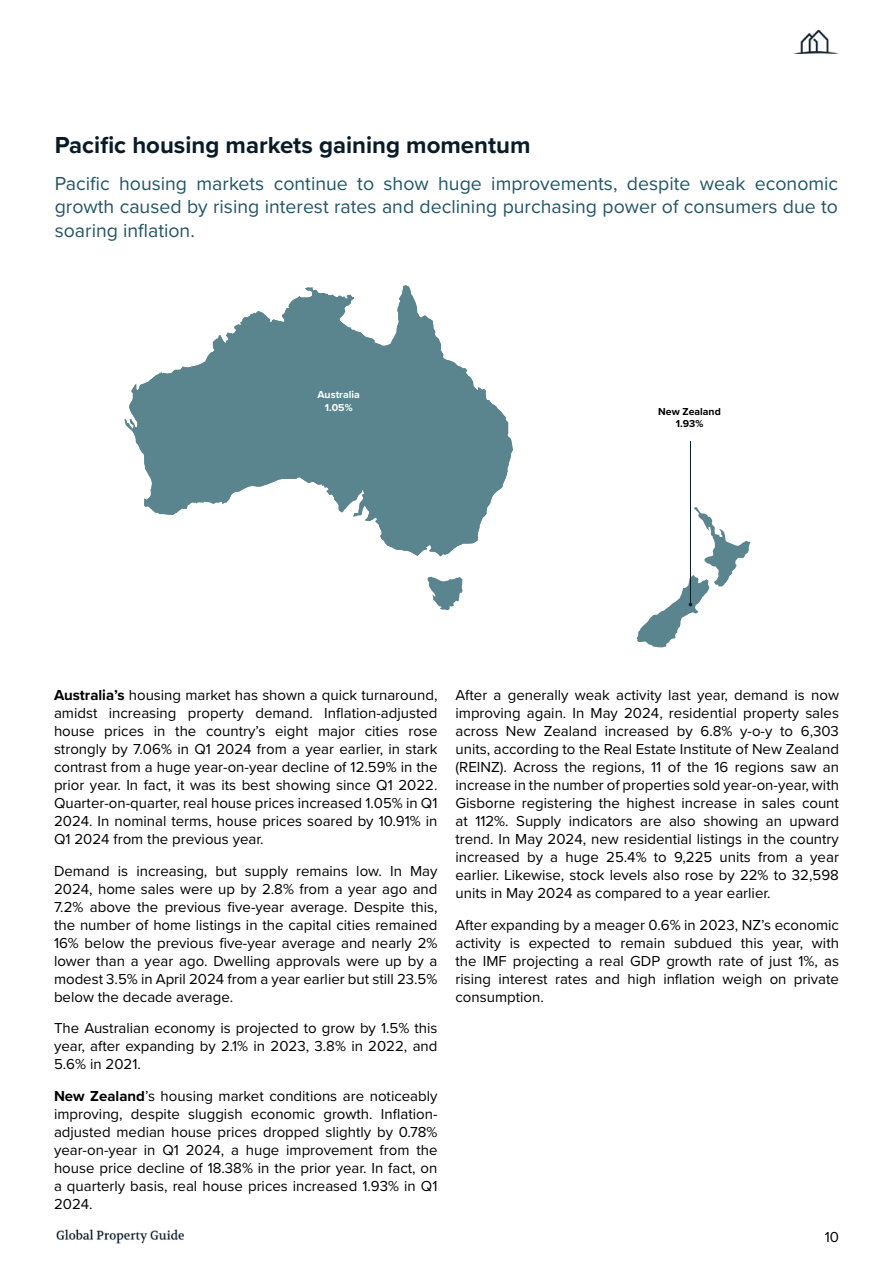
<style>
.page{position:relative;width:893px;height:1263px;background:#fff}
.page>*{position:absolute;margin:0;border:0;box-sizing:border-box;transform-origin:0 0}
.t1{font:700 24px "Proxima Nova";color:#0a1b28}
.t2{font:19.5px/23.4px "Proxima Nova";color:#256;text-align:justify}
.t3{font:15px/18px "Proxima Nova";color:#000;text-align:justify}
.t4{font:700 10.5px/12.6px "Proxima Nova";color:#000;text-align:center}
.t5{font:700 10.5px/12.6px "Proxima Nova";color:#fff;text-align:center}
.s1{font-weight:700}
</style>
<div class="page">
<svg style="left:125px;top:285px;width:388px;height:271px;fill:#5a858e"></svg>
<svg style="left:428px;top:577px;width:35px;height:33px"></svg>
<hr style="left:690px;top:441px;width:1px;height:164px;background:#0a1b28">
<svg style="left:636px;top:507px;width:114px;height:140px"></svg>
<img style="left:56px;top:1229px;width:127px;height:14px">
<img style="left:793px;top:30px;width:46px;height:24px">
<h1 class="t1" style="left:55px;top:127px;width:477px">Pacific housing markets gaining momentum</h1>
<h2 class="t2" style="left:55px;top:171px;width:785px">Pacific housing markets continue to show huge improvements, despite weak economic growth caused by rising interest rates and declining purchasing power of consumers due to soaring inflation.</h2>
<p class="t5" style="left:318px;top:388px;width:44px">Australia<br>1.05%</p>
<p class="t4" style="left:658px;top:404px;width:64px">New Zealand<br>1.93%</p>
<p class="t3" style="left:54px;top:686px;width:385px"><span class="s1">Australia’s</span> housing market has shown a quick turnaround, amidst increasing property demand. Inflation-adjusted house prices in the country’s eight major cities rose strongly by 7.06% in Q1 2024 from a year earlier, in stark contrast from a huge year-on-year decline of 12.59% in the prior year. In fact, it was its best showing since Q1 2022.<br>Quarter-on-quarter, real house prices increased 1.05% in Q1<br>2024. In nominal terms, house prices soared by 10.91% in Q1 2024 from the previous year.</p>
<p class="t3" style="left:54px;top:861px;width:385px">Demand is increasing, but supply remains low. In May 2024, home sales were up by 2.8% from a year ago and 7.2% above the previous five-year average. Despite this, the number of home listings in the capital cities remained 16% below the previous five-year average and nearly 2% lower than a year ago. Dwelling approvals were up by a modest 3.5% in April 2024 from a year earlier but still 23.5% below the decade average.</p>
<p class="t3" style="left:54px;top:1019px;width:385px">The Australian economy is projected to grow by 1.5% this year, after expanding by 2.1% in 2023, 3.8% in 2022, and 5.6% in 2021.</p>
<p class="t3" style="left:54px;top:1086px;width:385px"><span class="s1">New Zealand</span>’s housing market conditions are noticeably improving, despite sluggish economic growth. Inflation&shy;adjusted median house prices dropped slightly by 0.78% year-on-year in Q1 2024, a huge improvement from the house price decline of 18.38% in the prior year. In fact, on a quarterly basis, real house prices increased 1.93% in Q1<br>2024.</p>
<p class="t3" style="left:455px;top:686px;width:385px">After a generally weak activity last year, demand is now improving again. In May 2024, residential property sales across New Zealand increased by 6.8% y-o-y to 6,303 units, according to the Real Estate Institute of New Zealand (REINZ). Across the regions, 11 of the 16 regions saw an increase in the number of properties sold year-on-year, with Gisborne registering the highest increase in sales count at 112%. Supply indicators are also showing an upward trend. In May 2024, new residential listings in the country increased by a huge 25.4% to 9,225 units from a year earlier. Likewise, stock levels also rose by 22% to 32,598 units in May 2024 as compared to a year earlier.</p>
<p class="t3" style="left:455px;top:915px;width:385px">After expanding by a meager 0.6% in 2023, NZ’s economic activity is expected to remain subdued this year, with the IMF projecting a real GDP growth rate of just 1%, as rising interest rates and high inflation weigh on private consumption.</p>
<p class="t3" style="left:825px;top:1227px;width:16px">10</p>
</div>
